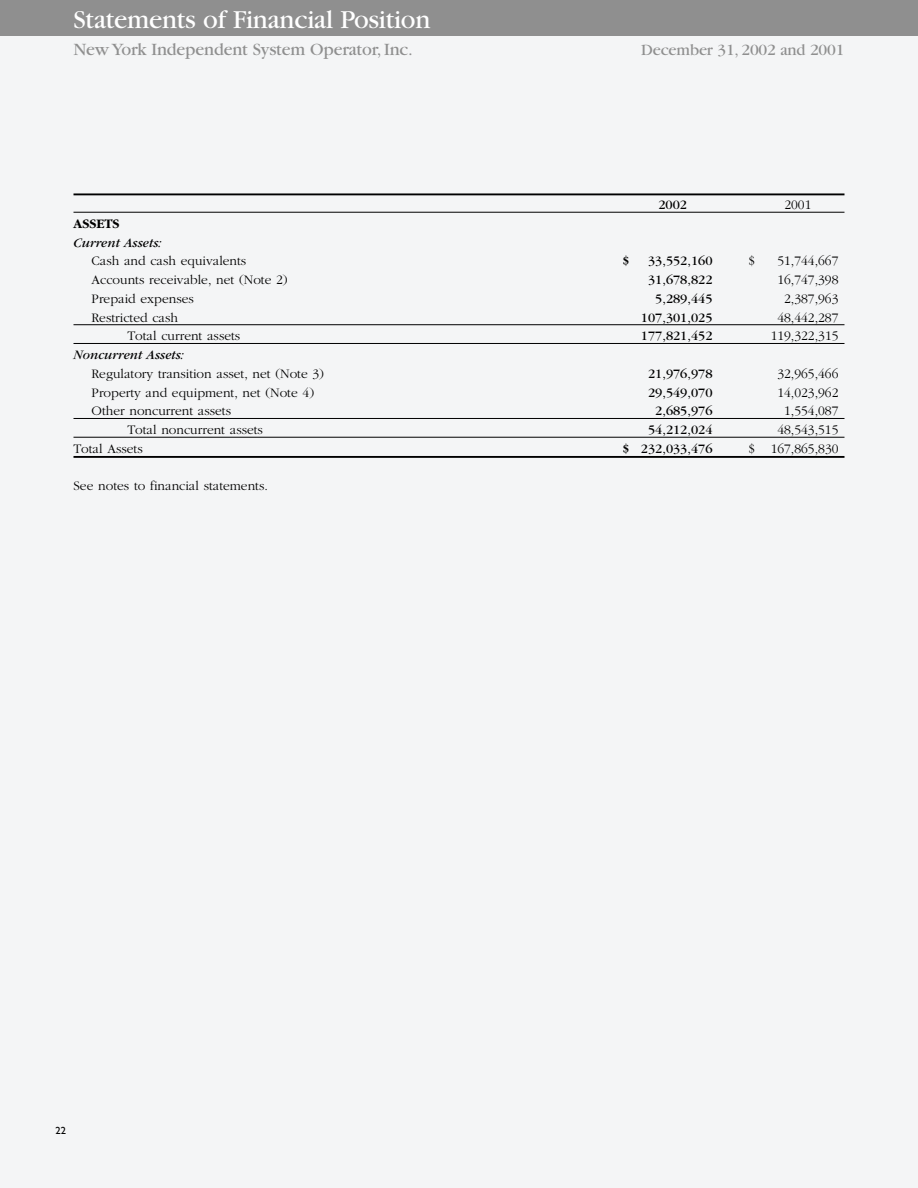
<style>
.page{position:relative;width:918px;height:1188px;background:#f4f5f6}
.page>*{position:absolute;margin:0;border:0;box-sizing:border-box;transform-origin:0 0}
.t1{font:27px "Garamond";letter-spacing:-.01em;color:#fff}
.t2{font:18px "Garamond";letter-spacing:-.01em;color:#8f8f8f}
.t3{font:16.5px "Garamond";letter-spacing:-.01em;color:#8f8f8f}
.t4{font:300 13.5px "Garamond";color:#000}
.t5{font:13.5px "Garamond";color:#000}
.t6{font:italic 13.5px "Garamond";color:#000}
.t7{font:700 13.5px "Garamond";color:#000}
.t8{font:10.5px "Gill Sans";color:#000}
</style>
<div class="page">
<div style="left:0;top:0;width:918px;height:36px;background:#8f8f8f"></div>
<hr style="left:74px;top:193px;width:770px;height:2px;background:#000">
<hr style="left:74px;top:212px;width:770px;height:1px;background:#000">
<hr style="left:74px;top:324px;width:770px;height:1px;background:#000">
<hr style="left:74px;top:343px;width:770px;height:1px;background:#000">
<hr style="left:74px;top:418px;width:770px;height:1px;background:#000">
<hr style="left:74px;top:437px;width:770px;height:1px;background:#000">
<hr style="left:74px;top:456px;width:770px;height:2px;background:#000">
<h1 class="t1" style="left:74px;top:10px;width:358px">Statements of Financial Position</h1>
<h2 class="t2" style="left:74px;top:43px;width:341px">New York Independent System Operator, Inc.</h2>
<p class="t3" style="left:641px;top:44px;width:205px">December 31, 2002 and 2001</p>
<p class="t5" style="left:658px;top:200px;width:30px">2002</p>
<p class="t4" style="left:784px;top:200px;width:28px">2001</p>
<p class="t7" style="left:73px;top:218px;width:48px">ASSETS</p>
<p class="t6" style="left:73px;top:238px;width:90px">Current Assets:</p>
<p class="t4" style="left:91px;top:256px;width:156px">Cash and cash equivalents</p>
<p class="t5" style="left:622px;top:256px;width:9px">$</p>
<p class="t5" style="left:648px;top:256px;width:66px">33,552,160</p>
<p class="t4" style="left:748px;top:256px;width:8px">$</p>
<p class="t4" style="left:777px;top:256px;width:63px">51,744,667</p>
<p class="t4" style="left:91px;top:275px;width:198px">Accounts receivable, net (Note 2)</p>
<p class="t5" style="left:648px;top:275px;width:66px">31,678,822</p>
<p class="t4" style="left:777px;top:275px;width:63px">16,747,398</p>
<p class="t4" style="left:91px;top:293px;width:104px">Prepaid expenses</p>
<p class="t5" style="left:655px;top:294px;width:59px">5,289,445</p>
<p class="t4" style="left:784px;top:293px;width:56px">2,387,963</p>
<p class="t4" style="left:92px;top:312px;width:88px">Restricted cash</p>
<p class="t5" style="left:641px;top:313px;width:73px">107,301,025</p>
<p class="t4" style="left:777px;top:312px;width:63px">48,442,287</p>
<p class="t4" style="left:128px;top:331px;width:114px">Total current assets</p>
<p class="t5" style="left:641px;top:331px;width:73px">177,821,452</p>
<p class="t4" style="left:771px;top:331px;width:69px">119,322,315</p>
<p class="t6" style="left:74px;top:350px;width:112px">Noncurrent Assets:</p>
<p class="t4" style="left:92px;top:368px;width:234px">Regulatory transition asset, net (Note 3)</p>
<p class="t5" style="left:648px;top:369px;width:66px">21,976,978</p>
<p class="t4" style="left:777px;top:368px;width:63px">32,965,466</p>
<p class="t4" style="left:92px;top:387px;width:224px">Property and equipment, net (Note 4)</p>
<p class="t5" style="left:648px;top:388px;width:66px">29,549,070</p>
<p class="t4" style="left:777px;top:387px;width:63px">14,023,962</p>
<p class="t4" style="left:92px;top:406px;width:141px">Other noncurrent assets</p>
<p class="t5" style="left:655px;top:406px;width:59px">2,685,976</p>
<p class="t4" style="left:784px;top:406px;width:56px">1,554,087</p>
<p class="t4" style="left:128px;top:425px;width:137px">Total noncurrent assets</p>
<p class="t5" style="left:648px;top:425px;width:66px">54,212,024</p>
<p class="t4" style="left:777px;top:425px;width:63px">48,543,515</p>
<p class="t4" style="left:74px;top:443px;width:71px">Total Assets</p>
<p class="t5" style="left:623px;top:444px;width:92px">$ 232,033,476</p>
<p class="t4" style="left:748px;top:443px;width:92px">$ 167,865,830</p>
<p class="t4" style="left:74px;top:481px;width:196px">See notes to financial statements.</p>
<p class="t8" style="left:56px;top:1126px;width:12px">22</p>
</div>
